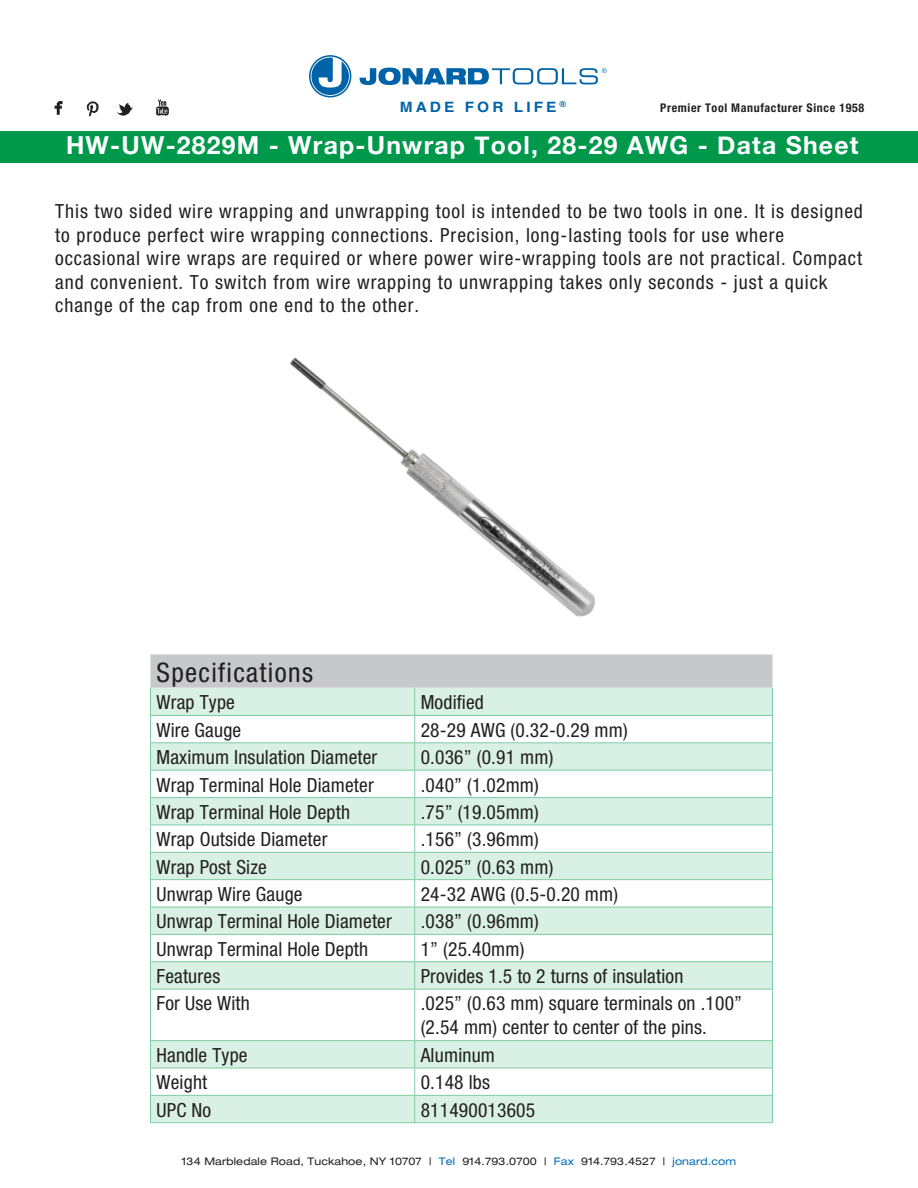
<style>
.page{position:relative;width:918px;height:1188px;background:#fff}
.page>*{position:absolute;margin:0;border:0;box-sizing:border-box;transform-origin:0 0}
.t1{font:condensed 27px "Helvetica Neue";letter-spacing:.05em;color:#221f1f}
.t2{font:700 24.75px "Helvetica Neue";letter-spacing:.05em;color:#fff}
.t3{font:condensed 19.5px/23.4px "Helvetica Neue";letter-spacing:.01em;color:#221f1f}
.t4{font:condensed 19.5px/23.4px "Helvetica Neue";letter-spacing:.05em;color:#221f1f}
.t5{font:700 14.25px "Helvetica";letter-spacing:.2em;color:#0063a7;scale:1.08 1}
.t6{font:700 condensed 12px "Helvetica Neue";letter-spacing:.05em;color:#221f1f}
.t7{font:expanded 10.5px "Helvetica Neue";letter-spacing:.01em;color:#221f1f}
.s1{color:#006db7}
</style>
<div class="page">
<svg style="left:360px;top:68px;width:247px;height:17px"></svg>
<svg style="left:309px;top:55px;width:42px;height:43px"></svg>
<img style="left:54px;top:99px;width:115px;height:18px">
<div style="left:0;top:131px;width:918px;height:32px;background:#00994c"></div>
<svg style="left:151px;top:990px;width:621px;height:132px"></svg>
<svg style="left:150px;top:654px;width:623px;height:335px"></svg>
<hr style="left:150px;top:989px;width:265px;height:1px;background:#80cca6">
<hr style="left:150px;top:989px;width:1px;height:51px;background:#80cca6">
<hr style="left:415px;top:989px;width:358px;height:1px;background:#80cca6">
<hr style="left:414px;top:989px;width:1px;height:51px;background:#80cca6">
<hr style="left:772px;top:989px;width:1px;height:51px;background:#80cca6">
<hr style="left:150px;top:1040px;width:265px;height:1px;background:#80cca6">
<hr style="left:415px;top:1040px;width:358px;height:1px;background:#80cca6">
<hr style="left:150px;top:1068px;width:265px;height:1px;background:#80cca6">
<hr style="left:415px;top:1068px;width:358px;height:1px;background:#80cca6">
<hr style="left:150px;top:1095px;width:265px;height:1px;background:#80cca6">
<svg style="left:150px;top:1041px;width:1px;height:81px"></svg>
<hr style="left:415px;top:1095px;width:358px;height:1px;background:#80cca6">
<svg style="left:414px;top:1041px;width:1px;height:81px"></svg>
<svg style="left:772px;top:1041px;width:1px;height:81px"></svg>
<hr style="left:150px;top:1122px;width:265px;height:1px;background:#80cca6">
<hr style="left:415px;top:1122px;width:358px;height:1px;background:#80cca6">
<img style="left:290px;top:357px;width:305px;height:260px">
<p class="t5" style="left:400px;top:98px;width:155px">MADE FOR LIFE <sup>®</sup></p>
<p class="t6" style="left:660px;top:101px;width:205px">Premier Tool Manufacturer Since 1958</p>
<p class="t2" style="left:66px;top:136px;width:794px">HW-UW-2829M - Wrap-Unwrap Tool, 28-29 AWG - Data Sheet</p>
<p class="t4" style="left:55px;top:201px;width:809px">This two sided wire wrapping and unwrapping tool is intended to be two tools in one. It is designed to produce perfect wire wrapping connections. Precision, long-lasting tools for use where occasional wire wraps are required or where power wire-wrapping tools are not practical. Compact and convenient. To switch from wire wrapping to unwrapping takes only seconds - just a quick change of the cap from one end to the other.</p>
<h1 class="t1" style="left:156px;top:662px;width:158px">Specifications</h1>
<p class="t3" style="left:156px;top:692px;width:80px">Wrap Type</p>
<p class="t3" style="left:421px;top:692px;width:65px">Modified</p>
<p class="t3" style="left:156px;top:720px;width:86px">Wire Gauge</p>
<p class="t3" style="left:421px;top:720px;width:209px">28-29 AWG (0.32-0.29 mm)</p>
<p class="t3" style="left:156px;top:747px;width:222px">Maximum Insulation Diameter</p>
<p class="t3" style="left:421px;top:747px;width:134px">0.036” (0.91 mm)</p>
<p class="t3" style="left:156px;top:775px;width:219px">Wrap Terminal Hole Diameter</p>
<p class="t3" style="left:421px;top:775px;width:120px">.040” (1.02mm)</p>
<p class="t3" style="left:156px;top:802px;width:195px">Wrap Terminal Hole Depth</p>
<p class="t3" style="left:421px;top:802px;width:120px">.75” (19.05mm)</p>
<p class="t3" style="left:156px;top:829px;width:173px">Wrap Outside Diameter</p>
<p class="t3" style="left:421px;top:829px;width:120px">.156” (3.96mm)</p>
<p class="t3" style="left:156px;top:857px;width:112px">Wrap Post Size</p>
<p class="t3" style="left:421px;top:857px;width:134px">0.025” (0.63 mm)</p>
<p class="t3" style="left:156px;top:884px;width:148px">Unwrap Wire Gauge</p>
<p class="t3" style="left:421px;top:884px;width:199px">24-32 AWG (0.5-0.20 mm)</p>
<p class="t3" style="left:156px;top:911px;width:237px">Unwrap Terminal Hole Diameter</p>
<p class="t3" style="left:421px;top:911px;width:120px">.038” (0.96mm)</p>
<p class="t3" style="left:156px;top:939px;width:213px">Unwrap Terminal Hole Depth</p>
<p class="t3" style="left:421px;top:939px;width:105px">1” (25.40mm)</p>
<p class="t3" style="left:156px;top:966px;width:65px">Features</p>
<p class="t3" style="left:421px;top:966px;width:264px">Provides 1.5 to 2 turns of insulation</p>
<p class="t3" style="left:156px;top:993px;width:95px">For Use With</p>
<p class="t3" style="left:421px;top:993px;width:323px">.025” (0.63 mm) square terminals on .100” (2.54 mm) center to center of the pins.</p>
<p class="t3" style="left:156px;top:1045px;width:93px">Handle Type</p>
<p class="t3" style="left:421px;top:1045px;width:76px">Aluminum</p>
<p class="t3" style="left:156px;top:1072px;width:52px">Weight</p>
<p class="t3" style="left:421px;top:1072px;width:71px">0.148 lbs</p>
<p class="t3" style="left:156px;top:1100px;width:56px">UPC No</p>
<p class="t3" style="left:421px;top:1100px;width:116px">811490013605</p>
<p class="t7" style="left:182px;top:1157px;width:556px">134 Marbledale Road, Tuckahoe, NY 10707 | <span class="s1">Tel</span> 914.793.0700 | <span class="s1">Fax</span> 914.793.4527 | <span class="s1">jonard.com</span></p>
</div>
